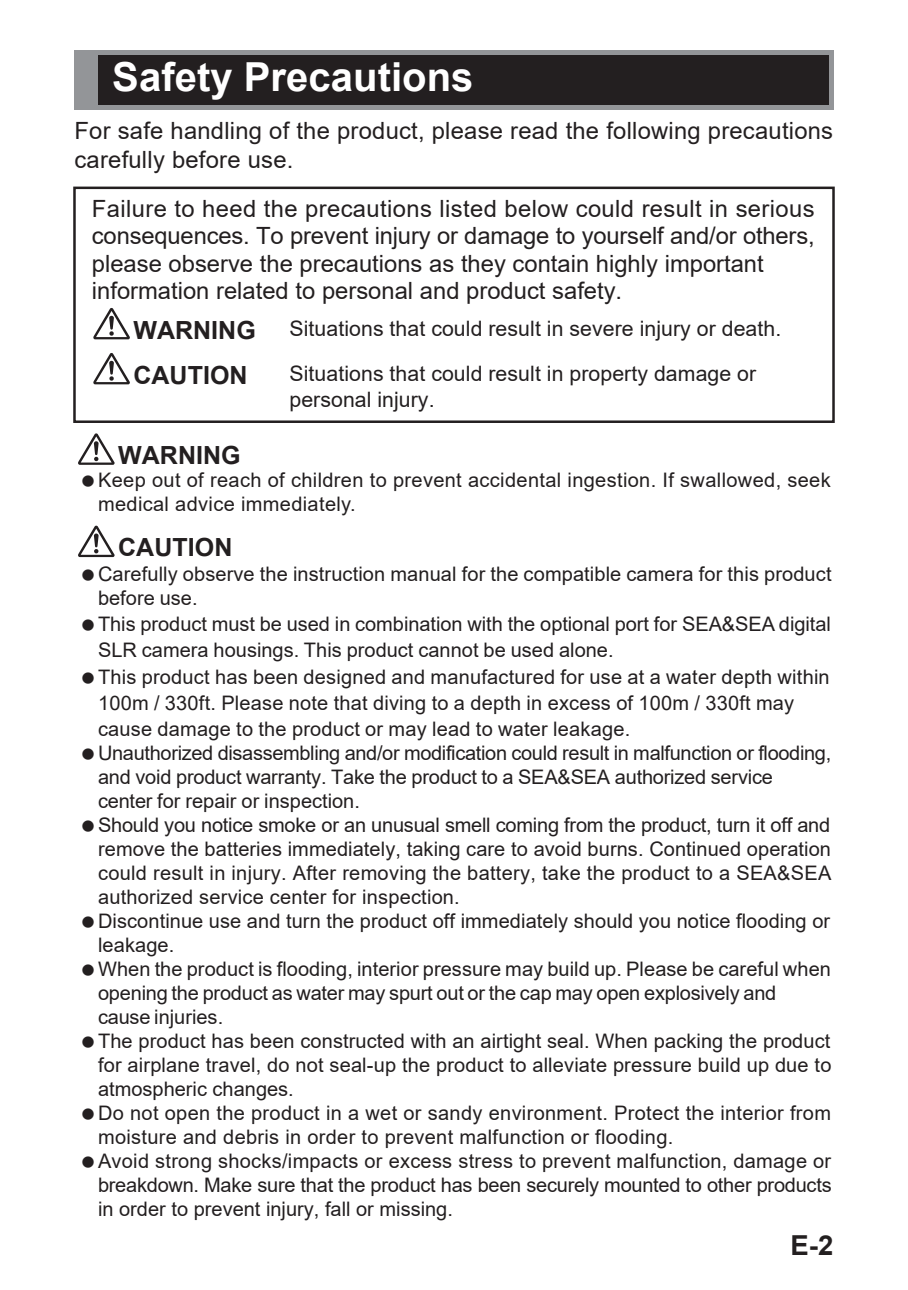
<style>
.page{position:relative;width:908px;height:1290px;background:#fff}
.page>*{position:absolute;margin:0;border:0;box-sizing:border-box;transform-origin:0 0}
.t1{font:700 40px "Arial";color:#fff}
.t2{font:700 27.5px "Arial";color:#231f20}
.t3{font:700 25px "Arial";color:#231f20}
.t4{font:23.75px/27.5px "Arial";color:#231f20}
.t5{font:21.25px/25.5px "Arial";letter-spacing:.005em;color:#231f20}
.t6{font:20px/24px "Arial";letter-spacing:.005em;color:#231f20}
</style>
<div class="page">
<div style="left:98px;top:52px;width:732px;height:55px;background:#231f20"></div>
<div style="left:828px;top:52px;width:5px;height:55px;background:#939598"></div>
<div style="left:77px;top:52px;width:21px;height:55px;background:#939598"></div>
<div style="left:74px;top:53px;width:5px;height:54px;background:#939598"></div>
<div style="left:74px;top:50px;width:759px;height:5px;background:#939598"></div>
<div style="left:74px;top:105px;width:759px;height:5px;background:#939598"></div>
<svg style="left:93px;top:308px;width:37px;height:31px"></svg>
<svg style="left:93px;top:353px;width:37px;height:31px"></svg>
<svg style="left:78px;top:433px;width:36px;height:32px"></svg>
<svg style="left:78px;top:526px;width:36px;height:31px"></svg>
<div style="left:73px;top:187px;width:761px;height:236px;border:2px solid #231f20"></div>
<h1 class="t1" style="left:112px;top:49px;width:362px">Safety Precautions</h1>
<p class="t4" style="left:74px;top:117px;width:759px;line-height:28.5px">For safe handling of the product, please read the following precautions carefully before use.</p>
<p class="t4" style="left:92px;top:195px;width:724px">Failure to heed the precautions listed below could result in serious consequences. To prevent injury or damage to yourself and/or others, please observe the precautions as they contain highly important information related to personal and product safety.</p>
<p class="t3" style="left:133px;top:312px;width:124px">WARNING</p>
<p class="t5" style="left:289px;top:316px;width:493px">Situations that could result in severe injury or death.</p>
<p class="t3" style="left:133px;top:357px;width:116px">CAUTION</p>
<p class="t5" style="left:289px;top:361px;width:468px">Situations that could result in property damage or personal injury.</p>
<p class="t3" style="left:118px;top:438px;width:124px">WARNING</p>
<p class="t6" style="left:98px;top:468px;width:733px">Keep out of reach of children to prevent accidental ingestion. If swallowed, seek medical advice immediately.</p>
<p class="t3" style="left:118px;top:530px;width:116px">CAUTION</p>
<p class="t6" style="left:98px;top:562px;width:734px">Carefully observe the instruction manual for the compatible camera for this product before use.</p>
<p class="t6" style="left:98px;top:611px;width:734px;line-height:26.2px">This product must be used in combination with the optional port for SEA&amp;SEA digital SLR camera housings. This product cannot be used alone.<br>This product has been designed and manufactured for use at a water depth within 100m / 330ft. Please note that diving to a depth in excess of 100m / 330ft may cause damage to the product or may lead to water leakage.</p>
<p class="t6" style="left:98px;top:741px;width:734px">Unauthorized disassembling and/or modification could result in malfunction or flooding, and void product warranty. Take the product to a SEA&amp;SEA authorized service center for repair or inspection.<br>Should you notice smoke or an unusual smell coming from the product, turn it off and remove the batteries immediately, taking care to avoid burns. Continued operation could result in injury. After removing the battery, take the product to a SEA&amp;SEA authorized service center for inspection.<br>Discontinue use and turn the product off immediately should you notice flooding or leakage.<br>When the product is flooding, interior pressure may build up. Please be careful when opening the product as water may spurt out or the cap may open explosively and cause injuries.<br>The product has been constructed with an airtight seal. When packing the product for airplane travel, do not seal-up the product to alleviate pressure build up due to atmospheric changes.<br>Do not open the product in a wet or sandy environment. Protect the interior from moisture and debris in order to prevent malfunction or flooding.<br>Avoid strong shocks/impacts or excess stress to prevent malfunction, damage or breakdown. Make sure that the product has been securely mounted to other products in order to prevent injury, fall or missing.</p>
<h2 class="t2" style="left:790px;top:1226px;width:44px">E-2</h2>
</div>
